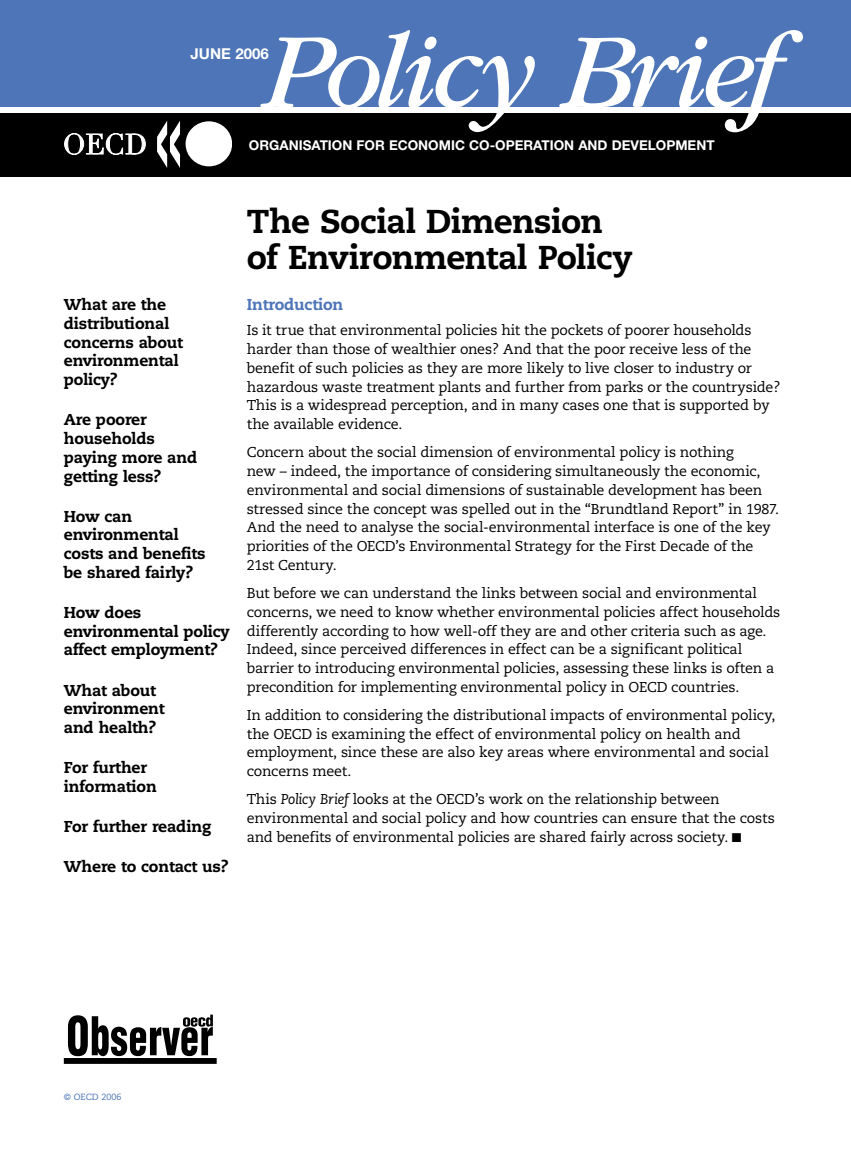
<style>
.page{position:relative;width:851px;height:1149px;background:#fff}
.page>*{position:absolute;margin:0;border:0;box-sizing:border-box;transform-origin:0 0}
.t1{font:italic 111px "ITC Garamond Std";letter-spacing:-.055em;color:#fff}
._01_Heading_1{font:800 33px/36px "Caecilia";letter-spacing:-.02em;color:#000}
._99_ToC{font:800 15.75px/18.8px "Caecilia";letter-spacing:-.01em;color:#000}
._01_Heading_2{font:800 15.75px "Caecilia";letter-spacing:-.01em;color:#4d75b7}
.t2{font:700 15px "Helvetica Neue LT Std";color:#fff}
._00_Body{font:14.25px/18.8px "Caecilia";letter-spacing:-.015em;color:#000}
.t3{font:700 13.5px "Helvetica Neue LT Std";color:#fff}
.t4{font:9px "Caecilia";color:#4d75b7}
.s1{font-style:italic}
</style>
<div class="page">
<div style="left:0;top:113px;width:850px;height:63px;background:#000"></div>
<div style="left:0;top:0;width:850px;height:106px;background:#4d75b7"></div>
<div style="left:185px;top:121px;width:47px;height:45px;background:#fff;border-radius:50%"></div>
<svg style="left:157px;top:121px;width:23px;height:47px"></svg>
<svg style="left:64px;top:133px;width:82px;height:22px"></svg>
<div style="left:64px;top:1057px;width:153px;height:6px;background:#000"></div>
<svg style="left:68px;top:1014px;width:145px;height:41px"></svg>
<p class="t1" style="left:263px;top:11px;width:521px">Policy Brief</p>
<p class="t2" style="left:190px;top:44px;width:80px">JUNE 2006</p>
<p class="t3" style="left:249px;top:136px;width:467px">ORGANISATION FOR ECONOMIC CO-OPERATION AND DEVELOPMENT</p>
<p class="_99_ToC" style="left:64px;top:295px;width:121px">What are the distributional concerns about environmental policy?</p>
<p class="_99_ToC" style="left:64px;top:410px;width:135px">Are poorer households paying more and getting less?</p>
<p class="_99_ToC" style="left:64px;top:506px;width:143px">How can environmental costs and benefits be shared fairly?</p>
<p class="_99_ToC" style="left:64px;top:603px;width:167px">How does environmental policy affect employment?</p>
<p class="_99_ToC" style="left:64px;top:680px;width:102px">What about environment and health?</p>
<p class="_99_ToC" style="left:64px;top:758px;width:94px">For further information</p>
<p class="_99_ToC" style="left:64px;top:816px;width:149px">For further reading</p>
<p class="_99_ToC" style="left:64px;top:856px;width:166px">Where to contact us?</p>
<p class="_01_Heading_1" style="left:247px;top:203px;width:387px">The Social Dimension of Environmental Policy</p>
<p class="_01_Heading_2" style="left:247px;top:295px;width:98px">Introduction</p>
<p class="_00_Body" style="left:247px;top:321px;width:535px">Is it true that environmental policies hit the pockets of poorer households harder than those of wealthier ones? And that the poor receive less of the benefit of such policies as they are more likely to live closer to industry or hazardous waste treatment plants and further from parks or the countryside?<br>This is a widespread perception, and in many cases one that is supported by the available evidence.</p>
<p class="_00_Body" style="left:247px;top:443px;width:534px">Concern about the social dimension of environmental policy is nothing<br>new – indeed, the importance of considering simultaneously the economic, environmental and social dimensions of sustainable development has been stressed since the concept was spelled out in the “Brundtland Report” in 1987.<br>And the need to analyse the social-environmental interface is one of the key priorities of the OECD’s Environmental Strategy for the First Decade of the 21st Century.</p>
<p class="_00_Body" style="left:247px;top:583px;width:535px">But before we can understand the links between social and environmental concerns, we need to know whether environmental policies affect households differently according to how well-off they are and other criteria such as age.<br>Indeed, since perceived differences in effect can be a significant political barrier to introducing environmental policies, assessing these links is often a precondition for implementing environmental policy in OECD countries.</p>
<p class="_00_Body" style="left:247px;top:705px;width:530px">In addition to considering the distributional impacts of environmental policy, the OECD is examining the effect of environmental policy on health and employment, since these are also key areas where environmental and social concerns meet.</p>
<p class="_00_Body" style="left:247px;top:790px;width:529px">This <span class="s1">Policy Brief</span> looks at the OECD’s work on the relationship between environmental and social policy and how countries can ensure that the costs and benefits of environmental policies are shared fairly across society. ■</p>
<p class="t4" style="left:64px;top:1091px;width:59px">© OECD 2006</p>
</div>
